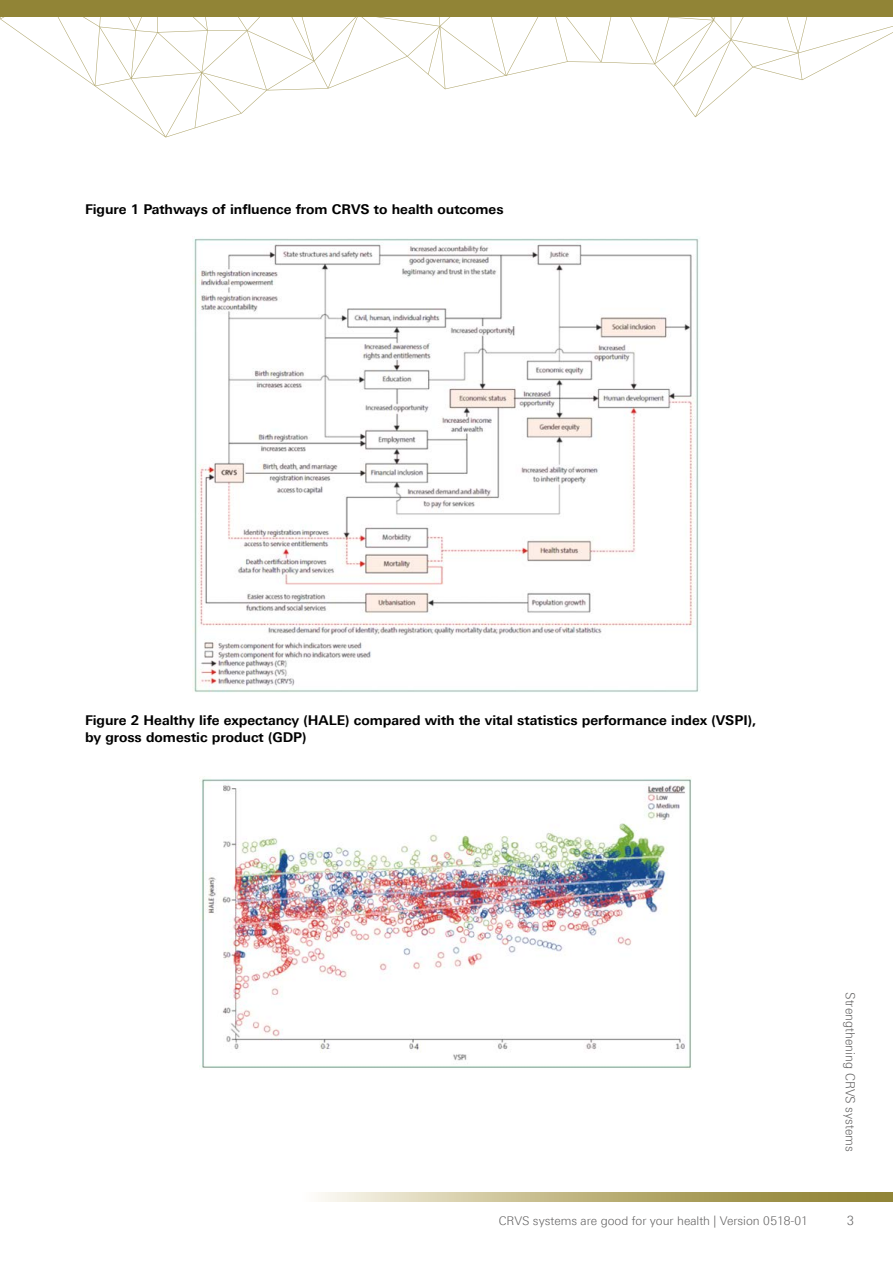
<style>
.page{position:relative;width:893px;height:1263px;background:#fff}
.page>*{position:absolute;margin:0;border:0;box-sizing:border-box;transform-origin:0 0}
.t1{font:700 13.5px/17.2px "Linotype Univers 630";color:#000}
.t2{font:300 12.75px "Linotype Univers 330";color:#646363;scale:.95 1}
.t3{font:300 12px "Linotype Univers 330";color:#646363}
</style>
<div class="page">
<svg style="left:318px;top:1193px;width:575px;height:8px;background:#bdb380"></svg>
<svg style="left:0;top:0;width:893px;height:137px"></svg>
<img style="left:193px;top:236px;width:506px;height:457px">
<img style="left:199px;top:776px;width:493px;height:293px">
<p class="t1" style="left:85px;top:200px;width:420px">Figure 1 Pathways of influence from CRVS to health outcomes</p>
<p class="t1" style="left:85px;top:711px;width:673px">Figure 2 Healthy life expectancy (HALE) compared with the vital statistics performance index (VSPI), by gross domestic product (GDP)</p>
<p class="t2" style="left:858px;top:992px;width:170px;rotate:90deg">Strengthening CRVS systems</p>
<p class="t3" style="left:499px;top:1213px;width:311px">CRVS systems are good for your health | Version 0518-01</p>
<p class="t2" style="left:847px;top:1213px;width:9px">3</p>
</div>
